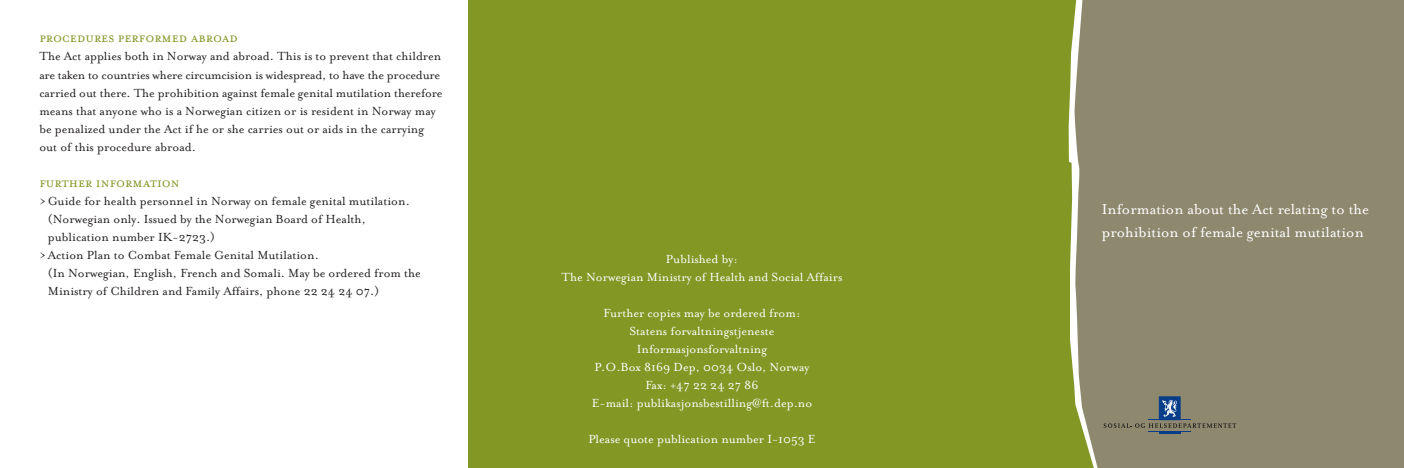
<style>
.page{position:relative;width:1404px;height:468px;background:#fff}
.page>*{position:absolute;margin:0;border:0;box-sizing:border-box;transform-origin:0 0}
.t1{font:16.5px/22.5px "Mrs Eaves Roman";color:#fff}
.t2{font:15px "Mrs Eaves Fractions";color:#829724}
.t3{font:13.5px/18px "Mrs Eaves Roman";color:#231f20}
.t4{font:13.5px/18px "Mrs Eaves Roman";color:#fff;text-align:center}
</style>
<div class="page">
<div style="left:468px;top:0;width:605px;height:468px;background:#829724"></div>
<div style="left:1073px;top:0;width:330px;height:468px;background:#8e896e"></div>
<svg style="left:1103px;top:423px;width:132px;height:5px"></svg>
<hr style="left:1148px;top:431px;width:42px;height:1px;background:#083e89">
<hr style="left:1158px;top:431px;width:22px;height:2px;background:#083e89">
<hr style="left:1148px;top:420px;width:42px;height:1px;background:#083e89">
<div style="left:1158px;top:396px;width:22px;height:24px;background:#083e89"></div>
<svg style="left:1162px;top:399px;width:15px;height:18px"></svg>
<p class="t2" style="left:39px;top:29px;width:200px">procedures performed abroad</p>
<p class="t3" style="left:39px;top:47px;width:404px">The Act applies both in Norway and abroad. This is to prevent that children are taken to countries where circumcision is widespread, to have the procedure carried out there. The prohibition against female genital mutilation therefore means that anyone who is a Norwegian citizen or is resident in Norway may be penalized under the Act if he or she carries out or aids in the carrying out of this procedure abroad.</p>
<p class="t2" style="left:39px;top:173px;width:142px">further information</p>
<p class="t3" style="left:39px;top:191px;width:372px">&gt;Guide for health personnel in Norway on female genital mutilation.</p>
<p class="t3" style="left:48px;top:209px;width:319px">(Norwegian only. Issued by the Norwegian Board of Health,</p>
<p class="t3" style="left:48px;top:227px;width:169px">publication number IK-2723.)</p>
<p class="t3" style="left:39px;top:245px;width:281px">&gt;Action Plan to Combat Female Genital Mutilation.</p>
<p class="t3" style="left:48px;top:263px;width:374px">(In Norwegian, English, French and Somali. May be ordered from the</p>
<p class="t3" style="left:48px;top:281px;width:333px">Ministry of Children and Family Affairs, phone 22 24 24 07.)</p>
<p class="t4" style="left:561px;top:249px;width:282px">Published by:<br>The Norwegian Ministry of Health and Social Affairs</p>
<p class="t4" style="left:591px;top:303px;width:222px">Further copies may be ordered from:<br>Statens forvaltningstjeneste<br>Informasjonsforvaltning<br>P.O.Box 8169 Dep, 0034 Oslo, Norway<br>Fax: +47 22 24 27 86<br>E-mail: publikasjonsbestilling@ft.dep.no</p>
<p class="t4" style="left:588px;top:429px;width:229px">Please quote publication number I-1053 E</p>
<p class="t1" style="left:1101px;top:197px;width:269px">Information about the Act relating to the prohibition of female genital mutilation</p>
</div>
